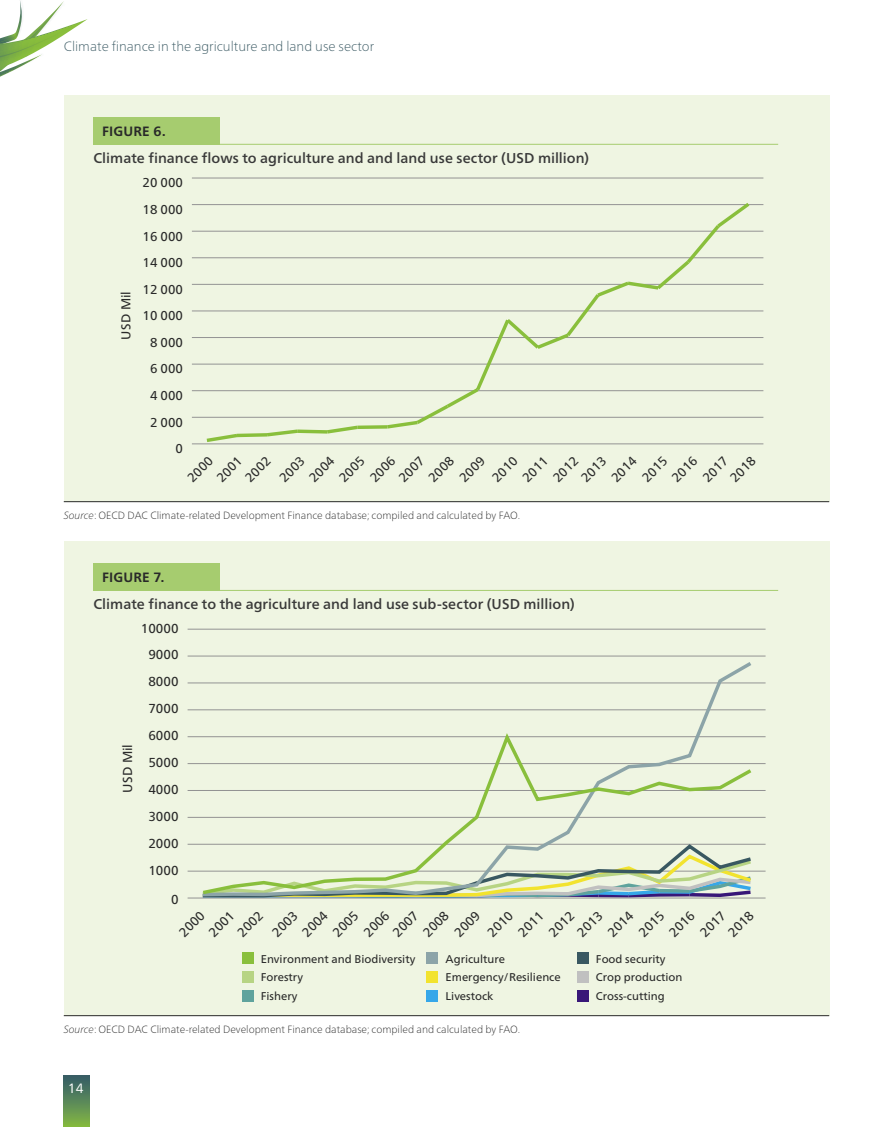
<style>
.page{position:relative;width:893px;height:1127px;background:#fff}
.page>*{position:absolute;margin:0;border:0;box-sizing:border-box;transform-origin:0 0}
.t1{font:500 14.25px "Frutiger Neue LTCYR";letter-spacing:.005em;color:#393939}
.t2{font:100 13.5px "Frutiger Neue LTCYR";color:#395862}
.t3{font:700 13.5px "Frutiger Neue LTCYR";letter-spacing:.015em;color:#292929}
.t4{font:13.5px "Frutiger Neue LTCYR";color:#fff}
.t5{font:13.05px "Frutiger Neue LTCYR";color:#292929}
.t6{font:12.9px "Frutiger Neue LTCYR";color:#292929}
.t7{font:11.25px "Frutiger Neue LTCYR";color:#292929}
.t8{font:100 10.5px "Frutiger Neue LTCYR";color:#292929}
.s1{font-style:italic}
</style>
<div class="page">
<div style="left:64px;top:1075px;width:25px;height:52px;background:linear-gradient(to bottom,#32596a,#82b644)"></div>
<svg style="left:0;top:0;width:88px;height:77px"></svg>
<div style="left:64px;top:95px;width:765px;height:407px;background:#eff5e2"></div>
<div style="left:94px;top:117px;width:126px;height:28px;background:#a6cc6f"></div>
<hr style="left:174px;top:144px;width:604px;height:1px;background:#a6cc6f">
<hr style="left:192px;top:443px;width:571px;height:1px;background:#939393">
<hr style="left:192px;top:417px;width:571px;height:1px;background:#939393">
<hr style="left:192px;top:390px;width:571px;height:1px;background:#939393">
<hr style="left:192px;top:364px;width:571px;height:1px;background:#939393">
<hr style="left:192px;top:337px;width:571px;height:1px;background:#939393">
<hr style="left:192px;top:310px;width:571px;height:1px;background:#939393">
<hr style="left:192px;top:284px;width:571px;height:1px;background:#939393">
<hr style="left:192px;top:257px;width:571px;height:1px;background:#939393">
<hr style="left:192px;top:231px;width:571px;height:1px;background:#939393">
<hr style="left:192px;top:204px;width:571px;height:1px;background:#939393">
<hr style="left:192px;top:178px;width:571px;height:1px;background:#939393">
<svg style="left:203px;top:203px;width:550px;height:241px"></svg>
<hr style="left:64px;top:501px;width:765px;height:1px;background:#292929">
<div style="left:64px;top:541px;width:765px;height:474px;background:#eff5e2"></div>
<div style="left:94px;top:563px;width:126px;height:28px;background:#a6cc6f"></div>
<hr style="left:174px;top:590px;width:604px;height:1px;background:#a6cc6f">
<hr style="left:188px;top:897px;width:578px;height:1px;background:#939393">
<hr style="left:188px;top:871px;width:578px;height:1px;background:#939393">
<hr style="left:188px;top:844px;width:578px;height:1px;background:#939393">
<hr style="left:188px;top:817px;width:578px;height:1px;background:#939393">
<hr style="left:188px;top:790px;width:578px;height:1px;background:#939393">
<hr style="left:188px;top:763px;width:578px;height:1px;background:#939393">
<hr style="left:188px;top:736px;width:578px;height:1px;background:#939393">
<hr style="left:188px;top:709px;width:578px;height:1px;background:#939393">
<hr style="left:188px;top:682px;width:578px;height:1px;background:#939393">
<hr style="left:188px;top:655px;width:578px;height:1px;background:#939393">
<hr style="left:188px;top:629px;width:578px;height:1px;background:#939393">
<div style="left:577px;top:952px;width:11px;height:12px;background:#395861"></div>
<div style="left:426px;top:952px;width:12px;height:12px;background:#8ca4a8"></div>
<div style="left:242px;top:952px;width:11px;height:12px;background:#89bf3c"></div>
<div style="left:577px;top:990px;width:11px;height:11px;background:#381778"></div>
<div style="left:426px;top:990px;width:12px;height:11px;background:#36a7e9"></div>
<div style="left:242px;top:990px;width:11px;height:11px;background:#5fa39d"></div>
<div style="left:577px;top:971px;width:11px;height:11px;background:#c0c0c0"></div>
<div style="left:426px;top:971px;width:12px;height:11px;background:#f2e32e"></div>
<div style="left:242px;top:971px;width:11px;height:11px;background:#b7d483"></div>
<svg style="left:199px;top:662px;width:556px;height:236px"></svg>
<svg style="left:199px;top:729px;width:556px;height:167px"></svg>
<hr style="left:64px;top:1015px;width:765px;height:1px;background:#292929">
<p class="t2" style="left:64px;top:38px;width:312px">Climate finance in the agriculture and land use sector</p>
<p class="t3" style="left:102px;top:123px;width:65px">FIGURE 6.</p>
<h1 class="t1" style="left:93px;top:150px;width:497px">Climate finance flows to agriculture and and land use sector (USD million)</h1>
<p class="t6" style="left:143px;top:175px;width:42px">20 000</p>
<p class="t6" style="left:143px;top:202px;width:42px">18 000</p>
<p class="t6" style="left:143px;top:228px;width:42px">16 000</p>
<p class="t6" style="left:118px;top:340px;width:50px;rotate:-90deg">USD Mil</p>
<p class="t6" style="left:143px;top:255px;width:42px">14 000</p>
<p class="t6" style="left:143px;top:282px;width:42px">12 000</p>
<p class="t6" style="left:143px;top:308px;width:42px">10 000</p>
<p class="t6" style="left:150px;top:335px;width:34px">8 000</p>
<p class="t6" style="left:150px;top:361px;width:34px">6 000</p>
<p class="t6" style="left:150px;top:388px;width:34px">4 000</p>
<p class="t6" style="left:150px;top:414px;width:34px">2 000</p>
<p class="t6" style="left:175px;top:441px;width:9px">0</p>
<p class="t6" style="left:184px;top:474px;width:31px;rotate:-45deg">2000</p>
<p class="t6" style="left:213px;top:474px;width:31px;rotate:-45deg">2001</p>
<p class="t6" style="left:242px;top:474px;width:31px;rotate:-45deg">2002</p>
<p class="t6" style="left:276px;top:474px;width:31px;rotate:-45deg">2003</p>
<p class="t6" style="left:306px;top:474px;width:31px;rotate:-45deg">2004</p>
<p class="t6" style="left:336px;top:474px;width:31px;rotate:-45deg">2005</p>
<p class="t6" style="left:367px;top:474px;width:31px;rotate:-45deg">2006</p>
<p class="t6" style="left:396px;top:474px;width:31px;rotate:-45deg">2007</p>
<p class="t6" style="left:425px;top:474px;width:31px;rotate:-45deg">2008</p>
<p class="t6" style="left:456px;top:474px;width:31px;rotate:-45deg">2009</p>
<p class="t6" style="left:489px;top:474px;width:31px;rotate:-45deg">2010</p>
<p class="t6" style="left:519px;top:474px;width:31px;rotate:-45deg">2011</p>
<p class="t6" style="left:550px;top:474px;width:31px;rotate:-45deg">2012</p>
<p class="t6" style="left:578px;top:474px;width:31px;rotate:-45deg">2013</p>
<p class="t6" style="left:608px;top:474px;width:31px;rotate:-45deg">2014</p>
<p class="t6" style="left:639px;top:474px;width:31px;rotate:-45deg">2015</p>
<p class="t6" style="left:669px;top:474px;width:31px;rotate:-45deg">2016</p>
<p class="t6" style="left:699px;top:474px;width:31px;rotate:-45deg">2017</p>
<p class="t6" style="left:727px;top:474px;width:31px;rotate:-45deg">2018</p>
<p class="t8" style="left:64px;top:509px;width:458px"><span class="s1">Source</span>: OECD DAC Climate-related Development Finance database; compiled and calculated by FAO.</p>
<p class="t3" style="left:102px;top:569px;width:63px">FIGURE 7.</p>
<h1 class="t1" style="left:93px;top:596px;width:483px">Climate finance to the agriculture and land use sub-sector (USD million)</h1>
<p class="t5" style="left:141px;top:620px;width:39px">10000</p>
<p class="t5" style="left:148px;top:647px;width:32px">9000</p>
<p class="t5" style="left:148px;top:674px;width:32px">8000</p>
<p class="t5" style="left:148px;top:701px;width:32px">7000</p>
<p class="t5" style="left:120px;top:792px;width:50px;rotate:-90deg">USD Mil</p>
<p class="t5" style="left:148px;top:728px;width:32px">6000</p>
<p class="t5" style="left:148px;top:755px;width:32px">5000</p>
<p class="t5" style="left:148px;top:782px;width:32px">4000</p>
<p class="t5" style="left:148px;top:808px;width:32px">3000</p>
<p class="t5" style="left:148px;top:835px;width:32px">2000</p>
<p class="t5" style="left:148px;top:862px;width:32px">1000</p>
<p class="t5" style="left:171px;top:892px;width:9px">0</p>
<p class="t5" style="left:176px;top:929px;width:32px;rotate:-45deg">2000</p>
<p class="t5" style="left:205px;top:929px;width:32px;rotate:-45deg">2001</p>
<p class="t5" style="left:234px;top:929px;width:32px;rotate:-45deg">2002</p>
<p class="t5" style="left:269px;top:929px;width:32px;rotate:-45deg">2003</p>
<p class="t5" style="left:299px;top:929px;width:32px;rotate:-45deg">2004</p>
<p class="t5" style="left:329px;top:929px;width:32px;rotate:-45deg">2005</p>
<p class="t5" style="left:360px;top:929px;width:32px;rotate:-45deg">2006</p>
<p class="t5" style="left:390px;top:929px;width:32px;rotate:-45deg">2007</p>
<p class="t5" style="left:420px;top:929px;width:32px;rotate:-45deg">2008</p>
<p class="t5" style="left:451px;top:929px;width:32px;rotate:-45deg">2009</p>
<p class="t5" style="left:484px;top:929px;width:32px;rotate:-45deg">2010</p>
<p class="t5" style="left:515px;top:929px;width:32px;rotate:-45deg">2011</p>
<p class="t5" style="left:545px;top:929px;width:32px;rotate:-45deg">2012</p>
<p class="t5" style="left:574px;top:929px;width:32px;rotate:-45deg">2013</p>
<p class="t5" style="left:604px;top:929px;width:32px;rotate:-45deg">2014</p>
<p class="t5" style="left:636px;top:929px;width:32px;rotate:-45deg">2015</p>
<p class="t5" style="left:666px;top:929px;width:32px;rotate:-45deg">2016</p>
<p class="t5" style="left:697px;top:929px;width:32px;rotate:-45deg">2017</p>
<p class="t5" style="left:725px;top:929px;width:32px;rotate:-45deg">2018</p>
<p class="t7" style="left:261px;top:952px;width:156px">Environment and Biodiversity</p>
<p class="t7" style="left:446px;top:952px;width:61px">Agriculture</p>
<p class="t7" style="left:596px;top:952px;width:71px">Food security</p>
<p class="t7" style="left:261px;top:989px;width:38px">Fishery</p>
<p class="t7" style="left:446px;top:989px;width:49px">Livestock</p>
<p class="t7" style="left:596px;top:989px;width:70px">Cross-cutting</p>
<p class="t7" style="left:261px;top:970px;width:44px">Forestry</p>
<p class="t7" style="left:446px;top:970px;width:117px">Emergency/Resilience</p>
<p class="t7" style="left:596px;top:970px;width:88px">Crop production</p>
<p class="t8" style="left:64px;top:1023px;width:458px"><span class="s1">Source</span>: OECD DAC Climate-related Development Finance database; compiled and calculated by FAO.</p>
<p class="t4" style="left:68px;top:1080px;width:17px">14</p>
</div>
